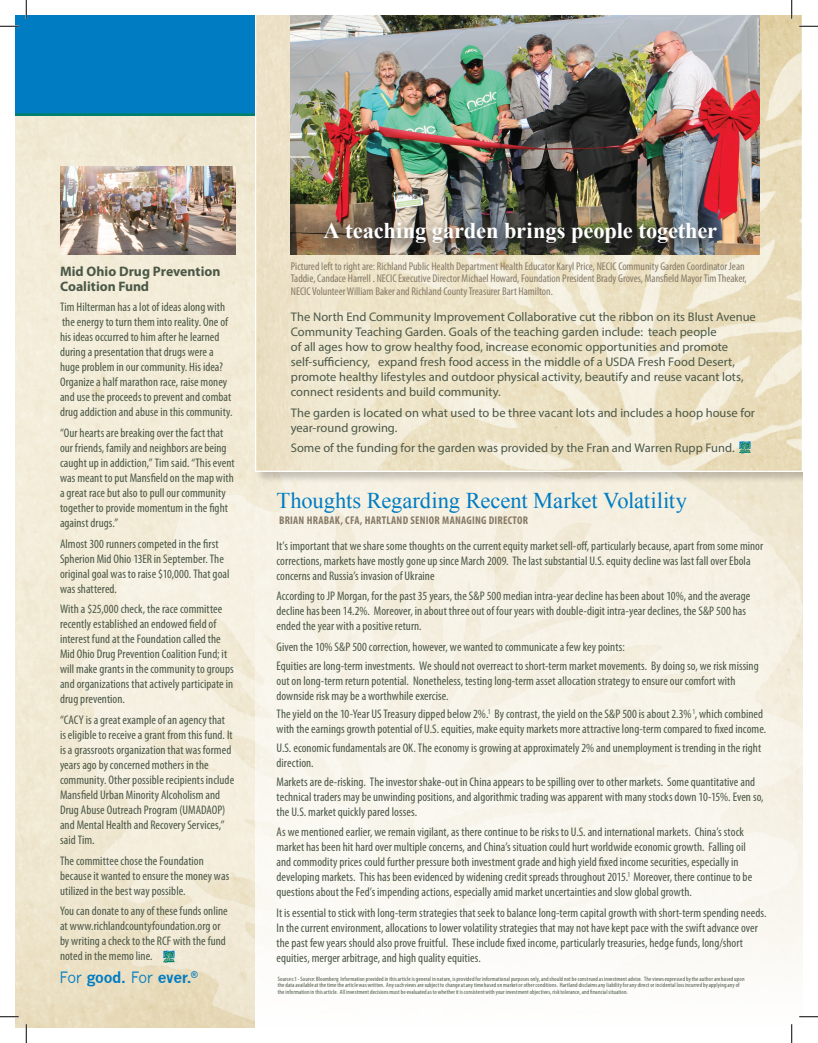
<style>
.page{position:relative;width:818px;height:1043px;background:#fff}
.page>*{position:absolute;margin:0;border:0;box-sizing:border-box;transform-origin:0 0}
.t1{font:22.5px "Times New Roman";letter-spacing:-.005em;color:#007cc2}
.t2{font:700 22.5px "Times New Roman";letter-spacing:-.005em;color:#fff}
.t3{font:700 15.25px "News Gothic";letter-spacing:-.02em;color:#007cc2}
.t4{font:700 13.75px/15px "Myriad Pro";color:#4b5847}
.t5{font:condensed 12.5px/15px "Myriad Pro";letter-spacing:.005em;color:#4b5847}
.t6{font:12.5px/15px "Myriad Pro";color:#4b5847}
.t7{font:condensed 11.25px/12.5px "Myriad Pro";color:#867a67}
.t8{font:700 condensed 11.25px "Myriad Pro";letter-spacing:.02em;color:#867a67}
.t9{font:condensed 6.25px/6.2px "Myriad Pro";letter-spacing:.02em;color:#4b5847}
.s1{font-weight:400}
</style>
<div class="page">
<img style="left:15px;top:116px;width:240px;height:912px">
<div style="left:255px;top:460px;width:547px;height:568px;background:linear-gradient(to bottom,#f3eddb,#fdfcfa)"></div>
<div style="left:15px;top:15px;width:787px;height:100px;background:#007cc2"></div>
<hr style="left:15px;top:113px;width:787px;height:3px;background:#008066">
<img style="left:60px;top:167px;width:175px;height:87px">
<div style="left:254px;top:15px;width:548px;height:469px;background:#231f20;opacity:.23"></div>
<svg style="left:255px;top:15px;width:547px;height:457px;background:#ede3c8"></svg>
<img style="left:291px;top:15px;width:468px;height:239px">
<div style="left:313px;top:217px;width:415px;height:44px;background:#231f20;opacity:.96"></div>
<svg style="left:739px;top:441px;width:11px;height:12px"></svg>
<svg style="left:163px;top:950px;width:12px;height:12px"></svg>
<svg style="left:0;top:25px;width:19px;height:2px"></svg>
<svg style="left:799px;top:25px;width:19px;height:2px"></svg>
<svg style="left:0;top:1015px;width:19px;height:2px"></svg>
<svg style="left:799px;top:1015px;width:19px;height:2px"></svg>
<svg style="left:25px;top:0;width:2px;height:19px"></svg>
<svg style="left:25px;top:1024px;width:2px;height:18px"></svg>
<svg style="left:790px;top:0;width:2px;height:19px"></svg>
<svg style="left:790px;top:1024px;width:2px;height:18px"></svg>
<p class="t4" style="left:60px;top:263px;width:162px">Mid Ohio Drug Prevention<br>Coalition Fund</p>
<p class="t5" style="left:60px;top:299px;width:174px">Tim Hilterman has a lot of ideas along with the energy to turn them into reality. One of his ideas occurred to him after he learned during a presentation that drugs were a huge problem in our community. His idea?<br>Organize a half marathon race, raise money and use the proceeds to prevent and combat drug addiction and abuse in this community.</p>
<p class="t5" style="left:60px;top:425px;width:176px">“Our hearts are breaking over the fact that our friends, family and neighbors are being caught up in addiction,” Tim said. “This event was meant to put Mansfield on the map with a great race but also to pull our community together to provide momentum in the fight against drugs.”</p>
<p class="t5" style="left:60px;top:536px;width:171px">Almost 300 runners competed in the first Spherion Mid Ohio 13ER in September. The original goal was to raise $10,000. That goal was shattered.</p>
<p class="t5" style="left:60px;top:601px;width:175px">With a $25,000 check, the race committee recently established an endowed field of interest fund at the Foundation called the Mid Ohio Drug Prevention Coalition Fund; it will make grants in the community to groups and organizations that actively participate in drug prevention.</p>
<p class="t5" style="left:60px;top:712px;width:176px">“CACY is a great example of an agency that<br>is eligible to receive a grant from this fund. It is a grassroots organization that was formed years ago by concerned mothers in the community. Other possible recipients include Mansfield Urban Minority Alcoholism and Drug Abuse Outreach Program (UMADAOP) and Mental Health and Recovery Services,” said Tim.</p>
<p class="t5" style="left:60px;top:852px;width:171px">The committee chose the Foundation because it wanted to ensure the money was utilized in the best way possible.</p>
<p class="t5" style="left:60px;top:903px;width:169px">You can donate to any of these funds online at www.richlandcountyfoundation.org or by writing a check to the RCF with the fund noted in the memo line.</p>
<p class="t3" style="left:59px;top:968px;width:140px"><span class="s1">For</span> good. <span class="s1">For</span> ever.<sup>®</sup></p>
<h1 class="t2" style="left:323px;top:217px;width:395px">A teaching garden brings people together</h1>
<p class="t7" style="left:291px;top:259px;width:457px">Pictured left to right are: Richland Public Health Department Health Educator Karyl Price, NECIC Community Garden Coordinator Jean<br>Taddie, Candace Harrell . NECIC Executive Director Michael Howard, Foundation President Brady Groves, Mansfield Mayor Tim Theaker,<br>NECIC Volunteer William Baker and Richland County Treasurer Bart Hamilton.</p>
<p class="t6" style="left:291px;top:309px;width:466px">The North End Community Improvement Collaborative cut the ribbon on its Blust Avenue Community Teaching Garden. Goals of the teaching garden include: teach people<br>of all ages how to grow healthy food, increase economic opportunities and promote self-sufficiency, expand fresh food access in the middle of a USDA Fresh Food Desert, promote healthy lifestyles and outdoor physical activity, beautify and reuse vacant lots, connect residents and build community.</p>
<p class="t6" style="left:291px;top:405px;width:465px">The garden is located on what used to be three vacant lots and includes a hoop house for year-round growing.</p>
<p class="t6" style="left:291px;top:440px;width:445px">Some of the funding for the garden was provided by the Fran and Warren Rupp Fund.</p>
<h1 class="t1" style="left:276px;top:487px;width:412px">Thoughts Regarding Recent Market Volatility</h1>
<p class="t5" style="left:276px;top:538px;width:488px">It’s important that we share some thoughts on the current equity market sell-off, particularly because, apart from some minor corrections, markets have mostly gone up since March 2009. The last substantial U.S. equity decline was last fall over Ebola concerns and Russia’s invasion of Ukraine</p>
<p class="t5" style="left:276px;top:588px;width:475px">According to JP Morgan, for the past 35 years, the S&amp;P 500 median intra-year decline has been about 10%, and the average decline has been 14.2%. Moreover, in about three out of four years with double-digit intra-year declines, the S&amp;P 500 has ended the year with a positive return.</p>
<p class="t5" style="left:276px;top:637px;width:483px;line-height:18.6px">Given the 10% S&amp;P 500 correction, however, we wanted to communicate a few key points:<br>Equities are long-term investments. We should not overreact to short-term market movements. By doing so, we risk missing</p>
<p class="t5" style="left:276px;top:673px;width:460px">out on long-term return potential. Nonetheless, testing long-term asset allocation strategy to ensure our comfort with downside risk may be a worthwhile exercise.</p>
<p class="t5" style="left:276px;top:706px;width:491px">The yield on the 10-Year US Treasury dipped below 2%.<sup>1</sup> By contrast, the yield on the S&amp;P 500 is about 2.3%<sup>1</sup>, which combined with the earnings growth potential of U.S. equities, make equity markets more attractive long-term compared to fixed income.</p>
<p class="t5" style="left:276px;top:740px;width:486px">U.S. economic fundamentals are OK. The economy is growing at approximately 2% and unemployment is trending in the right direction.</p>
<p class="t5" style="left:276px;top:773px;width:488px">Markets are de-risking. The investor shake-out in China appears to be spilling over to other markets. Some quantitative and technical traders may be unwinding positions, and algorithmic trading was apparent with many stocks down 10-15%. Even so, the U.S. market quickly pared losses.</p>
<p class="t5" style="left:276px;top:824px;width:477px">As we mentioned earlier, we remain vigilant, as there continue to be risks to U.S. and international markets. China’s stock market has been hit hard over multiple concerns, and China’s situation could hurt worldwide economic growth. Falling oil and commodity prices could further pressure both investment grade and high yield fixed income securities, especially in developing markets. This has been evidenced by widening credit spreads throughout 2015.<sup>1</sup> Moreover, there continue to be questions about the Fed’s impending actions, especially amid market uncertainties and slow global growth.</p>
<p class="t5" style="left:276px;top:905px;width:491px">It is essential to stick with long-term strategies that seek to balance long-term capital growth with short-term spending needs.<br>In the current environment, allocations to lower volatility strategies that may not have kept pace with the swift advance over the past few years should also prove fruitful. These include fixed income, particularly treasuries, hedge funds, long/short equities, merger arbitrage, and high quality equities.</p>
<p class="t8" style="left:279px;top:513px;width:251px">BRIAN HRABAK, CFA, HARTLAND SENIOR MANAGING DIRECTOR</p>
<p class="t9" style="left:278px;top:975px;width:468px">Sources:1 - Source: Bloomberg Information provided in this article is general in nature, is provided for informational purposes only, and should not be construed as investment advice. The views expressed by the author are based upon the data available at the time the article was written. Any such views are subject to change at any time based on market or other conditions. Hartland disclaims any liability for any direct or incidental loss incurred by applying any of the information in this article. All investment decisions must be evaluated as to whether it is consistent with your investment objectives, risk tolerance, and financial situation.</p>
</div>
